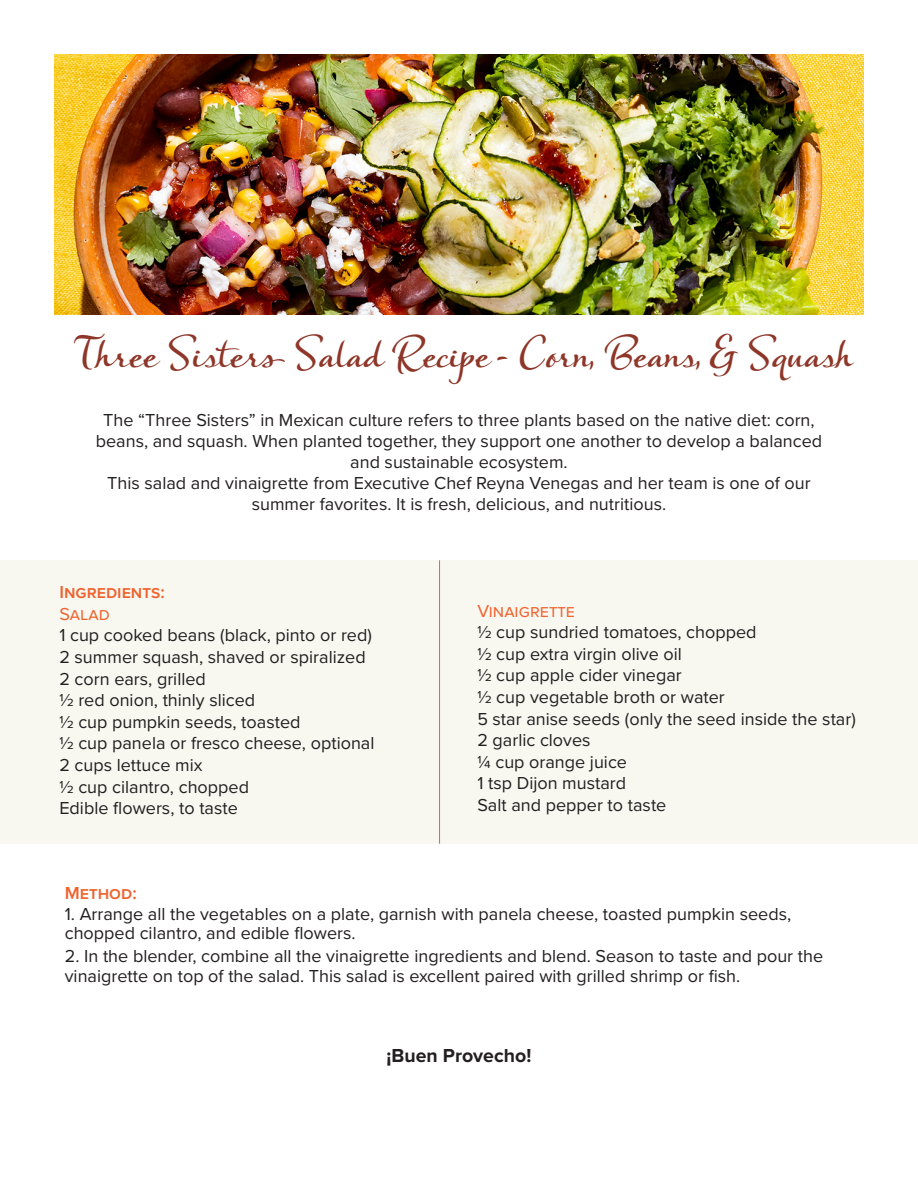
<style>
.page{position:relative;width:918px;height:1188px;background:#fff}
.page>*{position:absolute;margin:0;border:0;box-sizing:border-box;transform-origin:0 0}
.t1{font:42px "Boundless";color:#8e3628}
.t2{font:700 19.5px "Proxima Nova";color:#231f20}
.t3{font:18px/21px "Proxima Nova";color:#231f20;text-align:center}
.t4{font:600 18px "Proxima Nova";color:#ef622e}
.t5{font:18px "Proxima Nova";color:#ef622e}
</style>
<div class="page">
<div style="left:0;top:560px;width:918px;height:284px;background:#f8f8f1"></div>
<img style="left:54px;top:54px;width:810px;height:260px">
<hr style="left:439px;top:560px;width:1px;height:284px;background:#ef622e">
<p class="t1" style="left:66px;top:329px;width:787px">Three SistersSalad Recipe - Corn, Beans, &amp; Squash</p>
<p class="t3" style="left:96px;top:408px;width:728px">The “Three Sisters” in Mexican culture refers to three plants based on the native diet: corn, beans, and squash. When planted together, they support one another to develop a balanced and sustainable ecosystem.</p>
<p class="t3" style="left:107px;top:471px;width:705px">This salad and vinaigrette from Executive Chef Reyna Venegas and her team is one of our summer favorites. It is fresh, delicious, and nutritious.</p>
<p class="t4" style="left:59px;top:579px;width:107px">Ingredients:</p>
<p class="t5" style="left:59px;top:600px;width:52px">Salad</p>
<p class="t3" style="left:59px;top:624px;width:314px">1 cup cooked beans (black, pinto or red)</p>
<p class="t3" style="left:59px;top:646px;width:308px">2 summer squash, shaved or spiralized</p>
<p class="t3" style="left:59px;top:667px;width:148px">2 corn ears, grilled</p>
<p class="t3" style="left:59px;top:689px;width:197px">½ red onion, thinly sliced</p>
<p class="t3" style="left:59px;top:711px;width:243px">½ cup pumpkin seeds, toasted</p>
<p class="t3" style="left:59px;top:732px;width:317px">½ cup panela or fresco cheese, optional</p>
<p class="t3" style="left:59px;top:754px;width:145px">2 cups lettuce mix</p>
<p class="t3" style="left:59px;top:775px;width:191px">½ cup cilantro, chopped</p>
<p class="t3" style="left:59px;top:797px;width:180px">Edible flowers, to taste</p>
<p class="t5" style="left:477px;top:597px;width:99px">Vinaigrette</p>
<p class="t3" style="left:477px;top:621px;width:281px">½ cup sundried tomatoes, chopped</p>
<p class="t3" style="left:477px;top:643px;width:206px">½ cup extra virgin olive oil</p>
<p class="t3" style="left:477px;top:664px;width:206px">½ cup apple cider vinegar</p>
<p class="t3" style="left:477px;top:686px;width:249px">½ cup vegetable broth or water</p>
<p class="t3" style="left:477px;top:707px;width:380px">5 star anise seeds (only the seed inside the star)</p>
<p class="t3" style="left:477px;top:729px;width:115px">2 garlic cloves</p>
<p class="t3" style="left:477px;top:751px;width:151px">¼ cup orange juice</p>
<p class="t3" style="left:477px;top:772px;width:150px">1 tsp Dijon mustard</p>
<p class="t3" style="left:477px;top:794px;width:191px">Salt and pepper to taste</p>
<p class="t4" style="left:65px;top:879px;width:73px">Method:</p>
<p class="t3" style="left:65px;top:903px;width:728px;line-height:19.5px;text-align:left">1. Arrange all the vegetables on a plate, garnish with panela cheese, toasted pumpkin seeds, chopped cilantro, and edible flowers.</p>
<p class="t3" style="left:65px;top:944px;width:760px">2. In the blender, combine all the vinaigrette ingredients and blend. Season to taste and pour the</p>
<p class="t3" style="left:65px;top:965px;width:677px">vinaigrette on top of the salad. This salad is excellent paired with grilled shrimp or fish.</p>
<p class="t2" style="left:387px;top:1041px;width:146px">¡Buen Provecho!</p>
</div>
